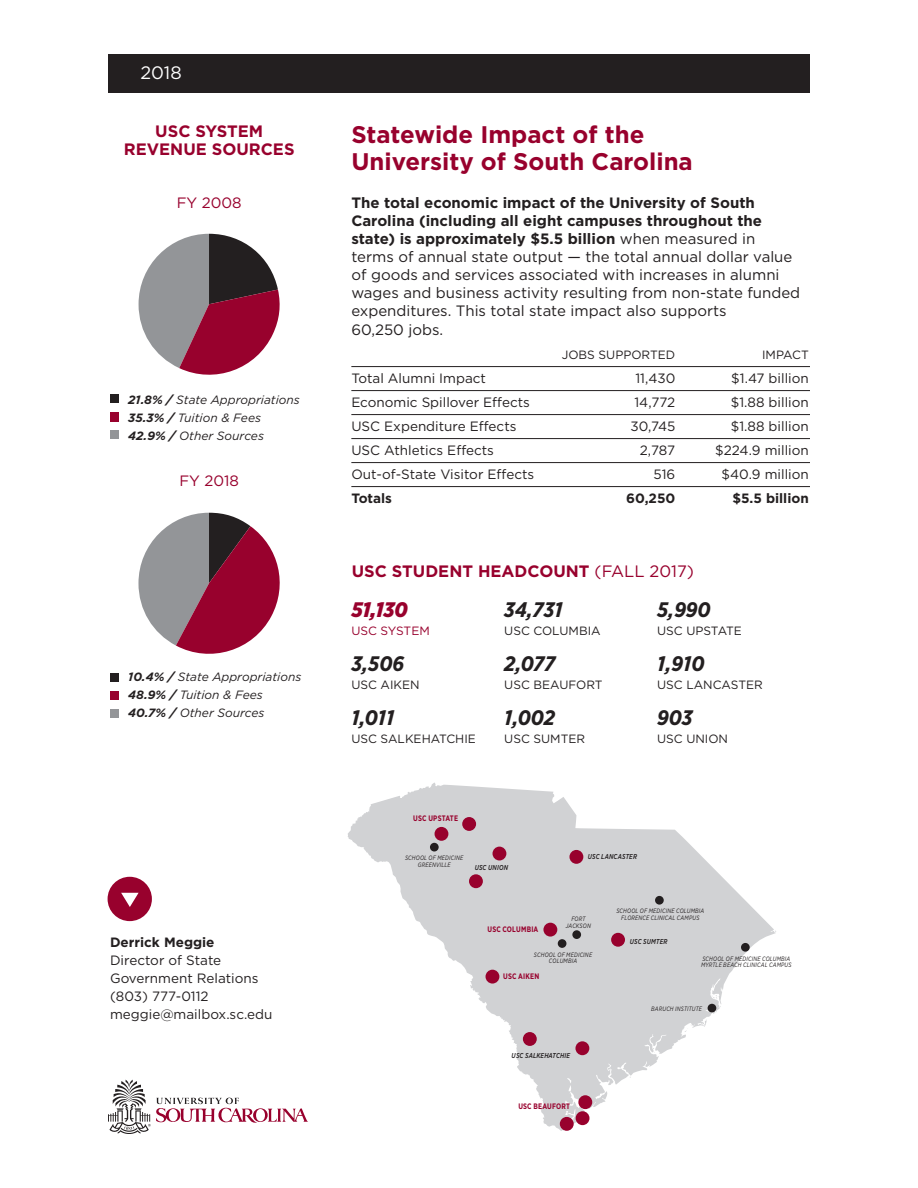
<style>
.page{position:relative;width:918px;height:1188px;background:#fff}
.page>*{position:absolute;margin:0;border:0;box-sizing:border-box;transform-origin:0 0}
.t1{font:700 24px/27px "Gotham";color:#98012d}
.t2{font:italic 700 21px "Gotham Narrow";color:#231f20}
.t3{font:italic 900 21px "Gotham Narrow";color:#98012d}
.t4{font:18px "Gotham";color:#fff}
.t5{font:700 16.5px/18px "Gotham";color:#98012d;text-align:center}
.t6{font:15px/18px "Gotham";color:#231f20}
.t7{font:15px "Gotham";color:#98012d}
.t8{font:13.5px/18px "Gotham";color:#231f20}
.t9{font:700 13.5px "Gotham";color:#231f20}
.t10{font:italic 12px/18px "Gotham";color:#231f20}
.t11{font:12px "Gotham";color:#231f20}
.t12{font:12px "Gotham";color:#98012d}
.t13{font:700 7.95px "Gotham Narrow";letter-spacing:.025em;color:#98012d;scale:.9 1}
.t14{font:italic 500 7.2px "Gotham Narrow";letter-spacing:.025em;color:#231f20;scale:.9 1}
.t15{font:italic 6.3px/6.3px "Gotham Narrow";letter-spacing:.03em;color:#231f20;text-align:center;scale:.9 1}
.s1{font-weight:700}
.s2{font-weight:400}
</style>
<div class="page">
<div style="left:110px;top:412px;width:9px;height:9px;background:#98012d"></div>
<div style="left:110px;top:394px;width:9px;height:9px;background:#231f20"></div>
<div style="left:110px;top:430px;width:9px;height:9px;background:#939598"></div>
<div style="left:110px;top:709px;width:9px;height:9px;background:#939598"></div>
<div style="left:110px;top:673px;width:9px;height:9px;background:#231f20"></div>
<div style="left:110px;top:691px;width:9px;height:9px;background:#98012d"></div>
<svg style="left:724px;top:879px;width:37px;height:105px;fill:#d1d2d4"></svg>
<svg style="left:348px;top:782px;width:376px;height:349px"></svg>
<svg style="left:759px;top:907px;width:17px;height:32px"></svg>
<div style="left:560px;top:1117px;width:14px;height:14px;background:#98012d;border-radius:50%"></div>
<div style="left:575px;top:1041px;width:14px;height:14px;background:#98012d;border-radius:50%"></div>
<div style="left:523px;top:1032px;width:14px;height:14px;background:#98012d;border-radius:50%"></div>
<div style="left:486px;top:970px;width:13px;height:14px;background:#98012d;border-radius:50%"></div>
<div style="left:611px;top:933px;width:14px;height:14px;background:#98012d;border-radius:50%"></div>
<div style="left:543px;top:923px;width:14px;height:14px;background:#98012d;border-radius:50%"></div>
<div style="left:569px;top:850px;width:14px;height:14px;background:#98012d;border-radius:50%"></div>
<div style="left:493px;top:847px;width:13px;height:13px;background:#98012d;border-radius:50%"></div>
<div style="left:469px;top:874px;width:14px;height:14px;background:#98012d;border-radius:50%"></div>
<div style="left:435px;top:827px;width:13px;height:14px;background:#98012d;border-radius:50%"></div>
<div style="left:430px;top:843px;width:9px;height:9px;background:#231f20;border-radius:50%"></div>
<div style="left:558px;top:939px;width:8px;height:9px;background:#231f20;border-radius:50%"></div>
<div style="left:708px;top:1004px;width:8px;height:8px;background:#231f20;border-radius:50%"></div>
<div style="left:578px;top:1095px;width:14px;height:14px;background:#98012d;border-radius:50%"></div>
<div style="left:576px;top:1111px;width:13px;height:14px;background:#98012d;border-radius:50%"></div>
<div style="left:462px;top:817px;width:14px;height:14px;background:#98012d;border-radius:50%"></div>
<div style="left:572px;top:930px;width:9px;height:9px;background:#231f20;border-radius:50%"></div>
<div style="left:655px;top:896px;width:9px;height:9px;background:#231f20;border-radius:50%"></div>
<div style="left:741px;top:943px;width:9px;height:9px;background:#231f20;border-radius:50%"></div>
<svg style="left:139px;top:234px;width:141px;height:141px"></svg>
<svg style="left:138px;top:513px;width:142px;height:141px"></svg>
<div style="left:108px;top:54px;width:701px;height:39px;background:#231f20"></div>
<hr style="left:351px;top:366px;width:459px;height:1px;background:#231f20">
<hr style="left:351px;top:390px;width:459px;height:1px;background:#231f20">
<hr style="left:351px;top:414px;width:459px;height:1px;background:#231f20">
<hr style="left:351px;top:438px;width:459px;height:1px;background:#231f20">
<hr style="left:351px;top:462px;width:459px;height:1px;background:#231f20">
<hr style="left:351px;top:486px;width:459px;height:1px;background:#231f20">
<svg style="left:108px;top:1080px;width:200px;height:54px"></svg>
<div style="left:108px;top:877px;width:44px;height:44px;background:#98012d;border-radius:50%"></div>
<svg style="left:121px;top:893px;width:18px;height:14px"></svg>
<p class="t4" style="left:140px;top:61px;width:43px">2018</p>
<p class="t5" style="left:124px;top:123px;width:172px">USC SYSTEM<br>REVENUE SOURCES</p>
<p class="t7" style="left:177px;top:193px;width:66px">FY 2008</p>
<p class="t10" style="left:128px;top:390px;width:173px"><span class="s1">21.8% /</span> State Appropriations<br><span class="s1">35.3% /</span> Tuition &amp; Fees<br><span class="s1">42.9% /</span> Other Sources</p>
<p class="t7" style="left:179px;top:471px;width:61px">FY 2018</p>
<p class="t10" style="left:128px;top:668px;width:175px"><span class="s1">10.4% /</span> State Appropriations<br><span class="s1">48.9% /</span> Tuition &amp; Fees<br><span class="s1">40.7% /</span> Other Sources</p>
<p class="t9" style="left:110px;top:933px;width:106px">Derrick Meggie</p>
<p class="t8" style="left:110px;top:950px;width:164px">Director of State<br>Government Relations (803) 777-0112 meggie@mailbox.sc.edu</p>
<h1 class="t1" style="left:351px;top:121px;width:343px">Statewide Impact of the<br>University of South Carolina</h1>
<p class="t6" style="left:351px;top:193px;width:450px"><span class="s1">The total economic impact of the University of South Carolina (including all eight campuses throughout the state) is approximately $5.5 billion</span> when measured in terms of annual state output — the total annual dollar value of goods and services associated with increases in alumni wages and business activity resulting from non-state funded expenditures. This total state impact also supports</p>
<p class="t6" style="left:351px;top:321px;width:93px">60,250 jobs.</p>
<p class="t11" style="left:562px;top:348px;width:115px">JOBS SUPPORTED</p>
<p class="t11" style="left:762px;top:348px;width:48px">IMPACT</p>
<p class="t8" style="left:351px;top:369px;width:136px">Total Alumni Impact</p>
<p class="t8" style="left:635px;top:369px;width:41px">11,430</p>
<p class="t8" style="left:731px;top:369px;width:79px">$1.47 billion</p>
<p class="t8" style="left:351px;top:393px;width:180px">Economic Spillover Effects</p>
<p class="t8" style="left:634px;top:393px;width:42px">14,772</p>
<p class="t8" style="left:731px;top:393px;width:79px">$1.88 billion</p>
<p class="t8" style="left:351px;top:417px;width:167px">USC Expenditure Effects</p>
<p class="t8" style="left:630px;top:417px;width:46px">30,745</p>
<p class="t8" style="left:731px;top:417px;width:79px">$1.88 billion</p>
<p class="t8" style="left:351px;top:441px;width:144px">USC Athletics Effects</p>
<p class="t8" style="left:640px;top:441px;width:37px">2,787</p>
<p class="t8" style="left:715px;top:441px;width:95px">$224.9 million</p>
<p class="t8" style="left:351px;top:465px;width:184px">Out-of-State Visitor Effects</p>
<p class="t8" style="left:654px;top:465px;width:23px">516</p>
<p class="t8" style="left:722px;top:465px;width:89px">$40.9 million</p>
<p class="t9" style="left:351px;top:490px;width:42px">Totals</p>
<p class="t9" style="left:626px;top:490px;width:51px">60,250</p>
<p class="t9" style="left:732px;top:490px;width:78px">$5.5 billion</p>
<p class="t5" style="left:352px;top:562px;width:344px">USC STUDENT HEADCOUNT <span class="s2">(FALL 2017)</span></p>
<h2 class="t3" style="left:351px;top:595px;width:58px">51,130</h2>
<p class="t12" style="left:351px;top:623px;width:80px">USC SYSTEM</p>
<h2 class="t2" style="left:657px;top:596px;width:55px">5,990</h2>
<p class="t11" style="left:657px;top:623px;width:86px">USC UPSTATE</p>
<h2 class="t2" style="left:504px;top:596px;width:60px">34,731</h2>
<p class="t11" style="left:504px;top:623px;width:98px">USC COLUMBIA</p>
<h2 class="t2" style="left:351px;top:650px;width:54px">3,506</h2>
<p class="t11" style="left:351px;top:677px;width:70px">USC AIKEN</p>
<h2 class="t2" style="left:351px;top:704px;width:45px">1,011</h2>
<p class="t11" style="left:351px;top:731px;width:126px">USC SALKEHATCHIE</p>
<h2 class="t2" style="left:504px;top:650px;width:53px">2,077</h2>
<p class="t11" style="left:504px;top:677px;width:100px">USC BEAUFORT</p>
<h2 class="t2" style="left:504px;top:704px;width:52px">1,002</h2>
<p class="t11" style="left:504px;top:731px;width:82px">USC SUMTER</p>
<h2 class="t2" style="left:657px;top:650px;width:49px">1,910</h2>
<p class="t11" style="left:657px;top:677px;width:107px">USC LANCASTER</p>
<h2 class="t2" style="left:657px;top:704px;width:37px">903</h2>
<p class="t11" style="left:657px;top:731px;width:73px">USC UNION</p>
<p class="t13" style="left:413px;top:813px;width:51px">USC UPSTATE</p>
<p class="t15" style="left:405px;top:855px;width:66px">SCHOOL OF MEDICINE<br>GREENVILLE</p>
<p class="t14" style="left:475px;top:863px;width:39px">USC UNION</p>
<p class="t14" style="left:588px;top:852px;width:56px">USC LANCASTER</p>
<p class="t13" style="left:487px;top:924px;width:58px">USC COLUMBIA</p>
<p class="t15" style="left:566px;top:916px;width:29px">FORT<br>JACKSON</p>
<p class="t15" style="left:534px;top:951px;width:66px">SCHOOL OF MEDICINE<br>COLUMBIA</p>
<p class="t13" style="left:503px;top:971px;width:42px">USC AIKEN</p>
<p class="t14" style="left:512px;top:1051px;width:66px">USC SALKEHATCHIE</p>
<p class="t13" style="left:518px;top:1101px;width:59px">USC BEAUFORT</p>
<p class="t15" style="left:616px;top:908px;width:99px">SCHOOL OF MEDICINE COLUMBIA<br>FLORENCE CLINICAL CAMPUS</p>
<p class="t15" style="left:701px;top:955px;width:102px;text-align:left">SCHOOL OF MEDICINE COLUMBIA<br>MYRTLE BEACH CLINICAL CAMPUS</p>
<p class="t14" style="left:630px;top:936px;width:43px">USC SUMTER</p>
<p class="t15" style="left:651px;top:1005px;width:58px">BARUCH INSTITUTE</p>
</div>
